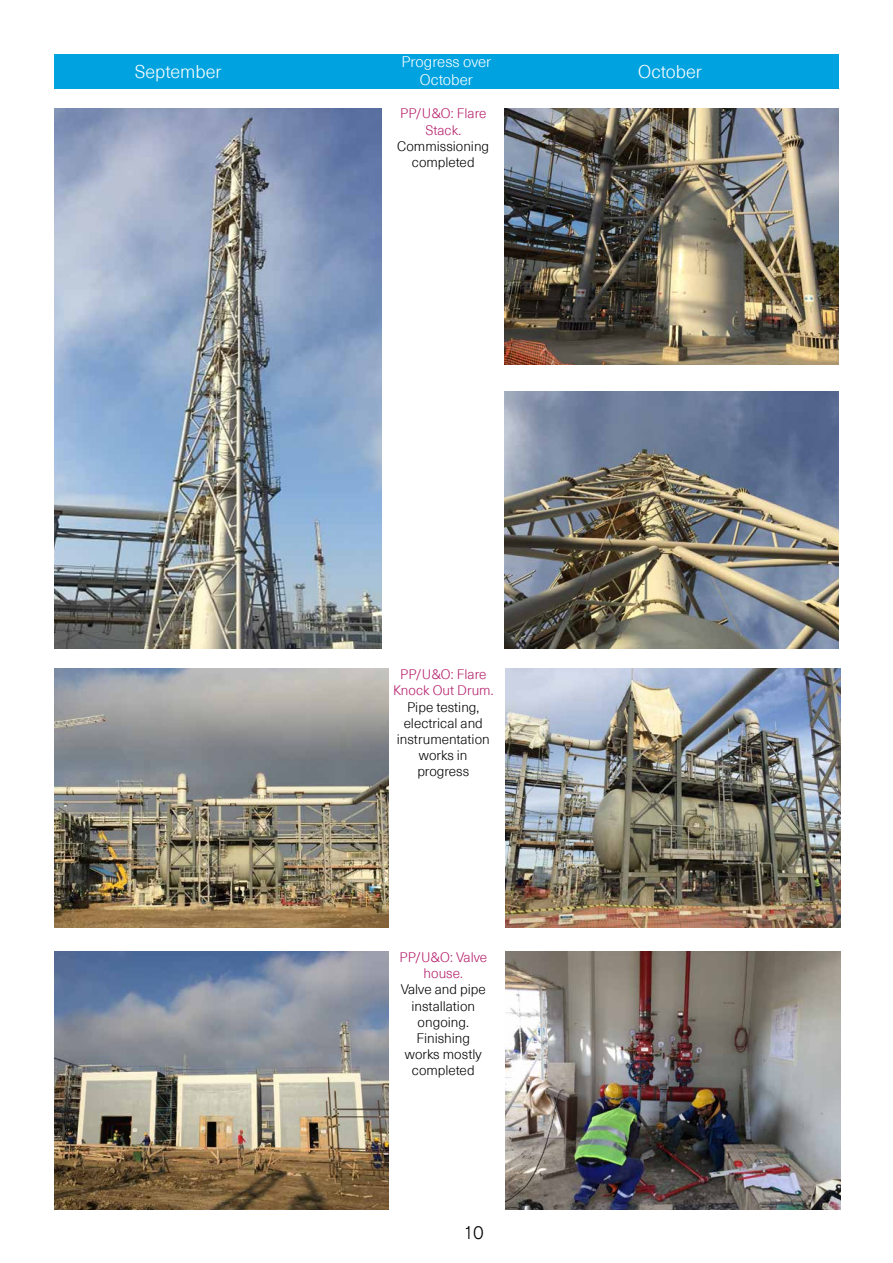
<style>
.page{position:relative;width:893px;height:1263px;background:#fff}
.page>*{position:absolute;margin:0;border:0;box-sizing:border-box;transform-origin:0 0}
.t1{font:300 18px "Neue Haas Unica W1 G";color:#fff}
.t2{font:300 18px "Akzidenz Grotesk";color:#000}
.t3{font:300 15px/18px "Neue Haas Unica W1 G";color:#fff;text-align:center}
.t4{font:300 13.5px/16.2px "Neue Haas Unica W1 G";color:#000;text-align:center}
.t5{font:300 13.5px/16.2px "Neue Haas Unica W1 G";color:#b51f6b;text-align:center}
</style>
<div class="page">
<img style="left:54px;top:108px;width:327px;height:540px">
<img style="left:505px;top:108px;width:334px;height:256px">
<img style="left:505px;top:391px;width:334px;height:257px">
<img style="left:54px;top:669px;width:334px;height:258px">
<img style="left:54px;top:952px;width:334px;height:258px">
<img style="left:506px;top:669px;width:334px;height:258px">
<img style="left:506px;top:952px;width:334px;height:258px">
<div style="left:54px;top:54px;width:785px;height:35px;background:#00a3e0"></div>
<p class="t3" style="left:401px;top:52px;width:91px">Progress over<br>October</p>
<h1 class="t1" style="left:135px;top:58px;width:88px">September</h1>
<h1 class="t1" style="left:638px;top:58px;width:65px">October</h1>
<p class="t5" style="left:400px;top:105px;width:88px">PP/U&amp;O: Flare<br>Stack.</p>
<p class="t4" style="left:397px;top:137px;width:93px">Commissioning completed</p>
<p class="t5" style="left:393px;top:666px;width:102px">PP/U&amp;O: Flare<br>Knock Out Drum.</p>
<p class="t4" style="left:397px;top:698px;width:94px">Pipe testing, electrical and instrumentation works in progress</p>
<p class="t5" style="left:399px;top:948px;width:89px">PP/U&amp;O: Valve house.</p>
<p class="t4" style="left:401px;top:981px;width:87px">Valve and pipe installation ongoing.<br>Finishing works mostly completed</p>
<h1 class="t2" style="left:463px;top:1222px;width:22px">10</h1>
</div>
